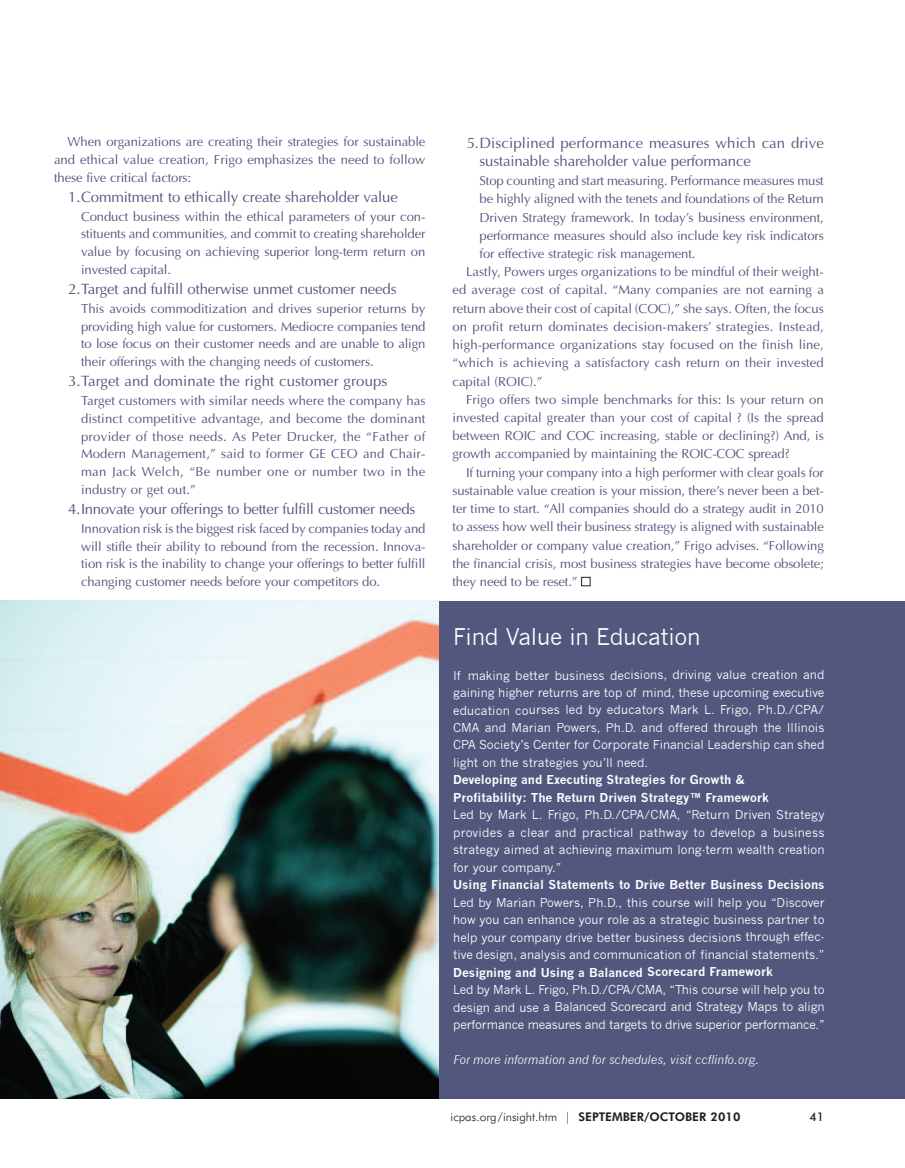
<style>
.page{position:relative;width:905px;height:1168px;background:#fff}
.page>*{position:absolute;margin:0;border:0;box-sizing:border-box;transform-origin:0 0}
.t1{font:22.5px "News Gothic";letter-spacing:-.015em;color:#fff}
.t2{font:15px/18.1px "Optima";letter-spacing:-.01em;color:#53577e}
.t3{font:13.2px/17.7px "Optima";letter-spacing:-.01em;color:#53577e;text-align:justify}
.t4{font:13.2px "Optima";letter-spacing:.01em;color:#53577e}
.t5{font:13.2px "Optima";letter-spacing:.015em;color:#53577e}
.t6{font:12px/17.5px "News Gothic";color:#fff;text-align:justify}
.t7{font:700 12px/17.4px "News Gothic";color:#fff}
.t8{font:italic 12px "News Gothic";color:#fff}
.t9{font:300 12px "Futura BT";color:#231f20}
.t10{font:500 12px "Futura BT";color:#231f20}
.s1{font-weight:800}
</style>
<div class="page">
<div style="left:581px;top:577px;width:9px;height:9px;border:1px solid #231f20"></div>
<img style="left:0;top:601px;width:439px;height:498px">
<div style="left:439px;top:601px;width:465px;height:498px;background:#53577e"></div>
<p class="t3" style="left:54px;top:133px;width:373px;text-indent:14px">When organizations are creating their strategies for sustainable and ethical value creation, Frigo emphasizes the need to follow these five critical factors:</p>
<p class="t2" style="left:68px;top:188px;width:331px">1.Commitment to ethically create shareholder value</p>
<p class="t3" style="left:81px;top:207px;width:346px">Conduct business within the ethical parameters of your con&shy;stituents and communities, and commit to creating shareholder value by focusing on achieving superior long-term return on invested capital.</p>
<p class="t2" style="left:68px;top:280px;width:330px">2.Target and fulfill otherwise unmet customer needs</p>
<p class="t3" style="left:81px;top:300px;width:346px">This avoids commoditization and drives superior returns by providing high value for customers. Mediocre companies tend to lose focus on their customer needs and are unable to align their offerings with the changing needs of customers.</p>
<p class="t2" style="left:68px;top:372px;width:321px">3.Target and dominate the right customer groups</p>
<p class="t3" style="left:81px;top:392px;width:346px">Target customers with similar needs where the company has distinct competitive advantage, and become the dominant provider of those needs. As Peter Drucker, the “Father of Modern Management,” said to former GE CEO and Chair&shy;man Jack Welch, “Be number one or number two in the industry or get out.”</p>
<p class="t2" style="left:68px;top:500px;width:348px">4.Innovate your offerings to better fulfill customer needs</p>
<p class="t3" style="left:81px;top:519px;width:346px">Innovation risk is the biggest risk faced by companies today and will stifle their ability to rebound from the recession. Innova&shy;tion risk is the inability to change your offerings to better fulfill changing customer needs before your competitors do.</p>
<p class="t2" style="left:479px;top:133px;width:346px;text-indent:-13px">5.Disciplined performance measures which can drive sustainable shareholder value performance</p>
<p class="t3" style="left:479px;top:172px;width:346px">Stop counting and start measuring. Performance measures must</p>
<p class="t3" style="left:479px;top:190px;width:346px">be highly aligned with the tenets and foundations of the Return</p>
<p class="t3" style="left:479px;top:208px;width:346px">Driven Strategy framework. In today’s business environment,</p>
<p class="t3" style="left:479px;top:226px;width:346px">performance measures should also include key risk indicators</p>
<p class="t3" style="left:479px;top:245px;width:217px">for effective strategic risk management.</p>
<p class="t3" style="left:466px;top:263px;width:359px">Lastly, Powers urges organizations to be mindful of their weight-</p>
<p class="t3" style="left:452px;top:281px;width:373px">ed average cost of capital. “Many companies are not earning a</p>
<p class="t3" style="left:452px;top:299px;width:373px">return above their cost of capital (COC),” she says. Often, the focus</p>
<p class="t5" style="left:452px;top:319px;width:373px">on profit return dominates decision-makers’ strategies. Instead,</p>
<p class="t4" style="left:452px;top:337px;width:373px">high-performance organizations stay focused on the finish line,</p>
<p class="t4" style="left:452px;top:355px;width:373px">“which is achieving a satisfactory cash return on their invested</p>
<p class="t3" style="left:452px;top:372px;width:92px">capital (ROIC).”</p>
<p class="t3" style="left:466px;top:390px;width:359px">Frigo offers two simple benchmarks for this: Is your return on</p>
<p class="t3" style="left:452px;top:408px;width:373px">invested capital greater than your cost of capital ? (Is the spread</p>
<p class="t3" style="left:452px;top:427px;width:373px">between ROIC and COC increasing, stable or declining?) And, is</p>
<p class="t3" style="left:452px;top:445px;width:339px">growth accompanied by maintaining the ROIC-COC spread?</p>
<p class="t3" style="left:466px;top:463px;width:359px">If turning your company into a high performer with clear goals for</p>
<p class="t3" style="left:452px;top:481px;width:373px">sustainable value creation is your mission, there’s never been a bet-</p>
<p class="t3" style="left:452px;top:500px;width:373px">ter time to start. “All companies should do a strategy audit in 2010</p>
<p class="t3" style="left:452px;top:518px;width:373px">to assess how well their business strategy is aligned with sustainable</p>
<p class="t3" style="left:452px;top:536px;width:373px">shareholder or company value creation,” Frigo advises. “Following</p>
<p class="t3" style="left:452px;top:554px;width:373px">the financial crisis, most business strategies have become obsolete;</p>
<p class="t3" style="left:452px;top:572px;width:127px">they need to be reset.”</p>
<h1 class="t1" style="left:453px;top:622px;width:249px">Find Value in Education</h1>
<p class="t6" style="left:453px;top:666px;width:373px">If making better business decisions, driving value creation and gaining higher returns are top of mind, these upcoming executive education courses led by educators Mark L. Frigo, Ph.D./CPA/ CMA and Marian Powers, Ph.D. and offered through the Illinois CPA Society’s Center for Corporate Financial Leadership can shed light on the strategies you’ll need.</p>
<p class="t7" style="left:453px;top:771px;width:317px">Developing and Executing Strategies for Growth &amp;<br>Profitability: The Return Driven Strategy™ Framework</p>
<p class="t6" style="left:453px;top:806px;width:373px">Led by Mark L. Frigo, Ph.D./CPA/CMA, “Return Driven Strategy provides a clear and practical pathway to develop a business strategy aimed at achieving maximum long-term wealth creation for your company.”</p>
<p class="t7" style="left:453px;top:876px;width:373px">Using Financial Statements to Drive Better Business Decisions</p>
<p class="t6" style="left:453px;top:893px;width:373px">Led by Marian Powers, Ph.D., this course will help you “Discover how you can enhance your role as a strategic business partner to help your company drive better business decisions through effec&shy;tive design, analysis and communication of financial statements.”</p>
<p class="t7" style="left:453px;top:963px;width:321px">Designing and Using a Balanced Scorecard Framework</p>
<p class="t6" style="left:453px;top:981px;width:373px">Led by Mark L. Frigo, Ph.D./CPA/CMA, “This course will help you to design and use a Balanced Scorecard and Strategy Maps to align performance measures and targets to drive superior performance.”</p>
<p class="t8" style="left:453px;top:1052px;width:307px">For more information and for schedules, visit ccflinfo.org.</p>
<p class="t9" style="left:450px;top:1112px;width:291px">icpas.org/insight.htm | <span class="s1">SEPTEMBER/OCTOBER 2010</span></p>
<p class="t10" style="left:809px;top:1112px;width:16px">41</p>
</div>
